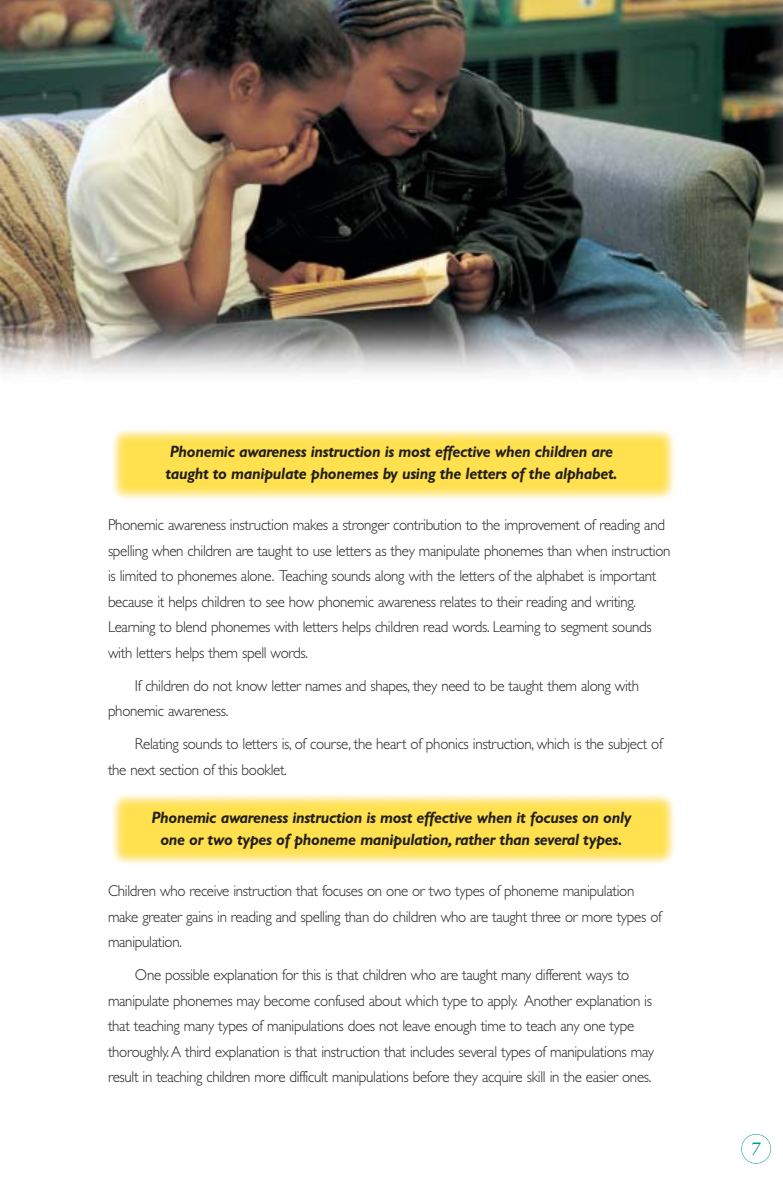
<style>
.page{position:relative;width:783px;height:1188px;background:#fff}
.page>*{position:absolute;margin:0;border:0;box-sizing:border-box;transform-origin:0 0}
.t1{font:italic 18px "Sabon";color:#00948f}
.t2{font:italic 700 16.5px/22.5px "Gill Sans";letter-spacing:-.02em;color:#231f1f;scale:.95 1}
.t3{font:300 15.75px/25.5px "Gill Sans";letter-spacing:-.02em;color:#231f1f;scale:.95 1}
</style>
<div class="page">
<img style="left:0;top:0;width:783px;height:374px">
<img style="left:112px;top:429px;width:563px;height:71px">
<img style="left:112px;top:794px;width:563px;height:70px">
<div style="left:741px;top:1134px;width:30px;height:30px;border:1px solid #00948f;border-radius:50%"></div>
<h4 class="t2" style="left:165px;top:442px;width:477px">Phonemic awareness instruction is most effective when children are taught to manipulate phonemes by using the letters of the alphabet.</h4>
<p class="t3" style="left:108px;top:514px;width:594px">Phonemic awareness instruction makes a stronger contribution to the improvement of reading and spelling when children are taught to use letters as they manipulate phonemes than when instruction is limited to phonemes alone. Teaching sounds along with the letters of the alphabet is important because it helps children to see how phonemic awareness relates to their reading and writing.</p>
<p class="t3" style="left:108px;top:616px;width:574px">Learning to blend phonemes with letters helps children read words. Learning to segment sounds with letters helps them spell words.</p>
<p class="t3" style="left:108px;top:674px;width:561px;text-indent:27px">If children do not know letter names and shapes, they need to be taught them along with phonemic awareness.</p>
<p class="t3" style="left:108px;top:733px;width:585px;text-indent:27px">Relating sounds to letters is, of course, the heart of phonics instruction, which is the subject of the next section of this booklet.</p>
<h4 class="t2" style="left:151px;top:808px;width:507px;text-align:center">Phonemic awareness instruction is most effective when it focuses on only one or two types of phoneme manipulation, rather than several types.</h4>
<p class="t3" style="left:108px;top:880px;width:584px">Children who receive instruction that focuses on one or two types of phoneme manipulation make greater gains in reading and spelling than do children who are taught three or more types of manipulation.</p>
<p class="t3" style="left:108px;top:964px;width:576px;text-indent:27px">One possible explanation for this is that children who are taught many different ways to manipulate phonemes may become confused about which type to apply. Another explanation is that teaching many types of manipulations does not leave enough time to teach any one type thoroughly.A third explanation is that instruction that includes several types of manipulations may result in teaching children more difficult manipulations before they acquire skill in the easier ones.</p>
<p class="t1" style="left:751px;top:1141px;width:12px">7</p>
</div>
